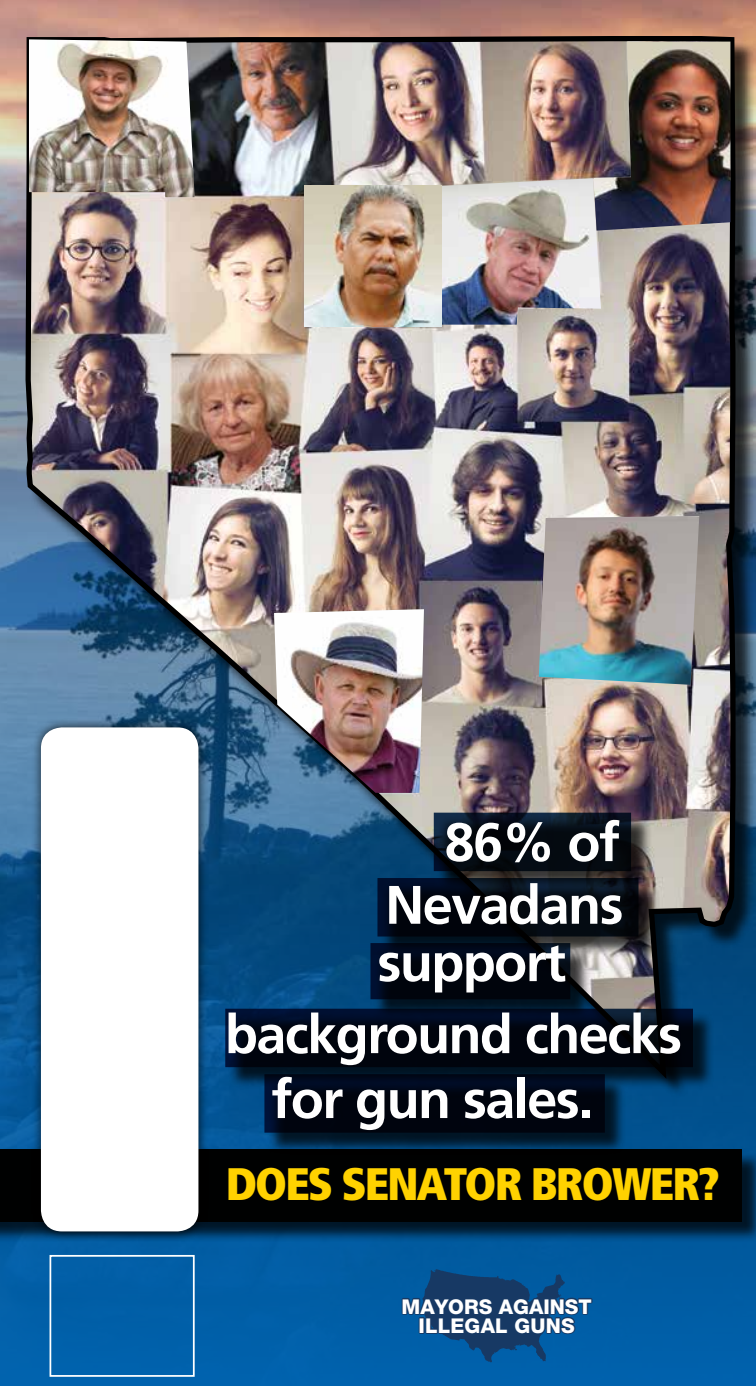
<style>
.page{position:relative;width:756px;height:1386px;background:#fff}
.page>*{position:absolute;margin:0;border:0;box-sizing:border-box;transform-origin:0 0}
.t1{font:700 54.07px "Frutiger";letter-spacing:-.03em;color:#fff}
.t2{font:900 condensed 45.5px "Frutiger";letter-spacing:-.04em;color:#ffd200}
.t3{font:800 20.3px/19.1px "Helvetica Neue";color:#fff;text-align:center}
</style>
<div class="page">
<img style="left:0;top:0;width:756px;height:1386px">
<div style="left:50px;top:1255px;width:145px;height:122px;border:2px solid #fff"></div>
<div style="left:28px;top:39px;width:728px;height:1060px;background:#000;opacity:.75"></div>
<img style="left:23px;top:33px;width:715px;height:1053px">
<img style="left:539px;top:516px;width:160px;height:169px">
<img style="left:274px;top:609px;width:150px;height:184px">
<img style="left:29px;top:39px;width:166px;height:158px">
<img style="left:440px;top:178px;width:161px;height:147px">
<div style="left:0;top:1152px;width:756px;height:91px;background:#000;opacity:.75"></div>
<div style="left:0;top:1149px;width:741px;height:72px;background:#000101"></div>
<div style="left:31px;top:718px;width:177px;height:523px;background:#000;opacity:.75"></div>
<div style="left:41px;top:727px;width:157px;height:504px;background:#fff;border-radius:21px"></div>
<div style="left:228px;top:816px;width:487px;height:339px;background:#000;opacity:.75"></div>
<svg style="left:370px;top:943px;width:200px;height:56px;background:#000612"></svg>
<svg style="left:377px;top:878px;width:261px;height:59px;background:#030914"></svg>
<svg style="left:434px;top:813px;width:197px;height:58px;background:#050d16"></svg>
<svg style="left:225px;top:1009px;width:468px;height:58px;background:#000714"></svg>
<svg style="left:264px;top:1074px;width:341px;height:59px;background:#000614"></svg>
<svg style="left:401px;top:1269px;width:193px;height:110px;background:#0a4d89"></svg>
<img style="left:305px;top:186px;width:136px;height:141px">
<img style="left:593px;top:42px;width:137px;height:189px">
<p class="t1" style="left:445px;top:811px;width:177px">86% of</p>
<p class="t1" style="left:385px;top:873px;width:240px">Nevadans</p>
<p class="t1" style="left:377px;top:931px;width:190px">support</p>
<p class="t1" style="left:225px;top:1003px;width:459px">background checks</p>
<p class="t1" style="left:271px;top:1067px;width:323px">for gun sales.</p>
<p class="t2" style="left:226px;top:1157px;width:495px">DOES SENATOR BROWER?</p>
<p class="t3" style="left:402px;top:1297px;width:192px">MAYORS AGAINST<br>ILLEGAL GUNS</p>
</div>
